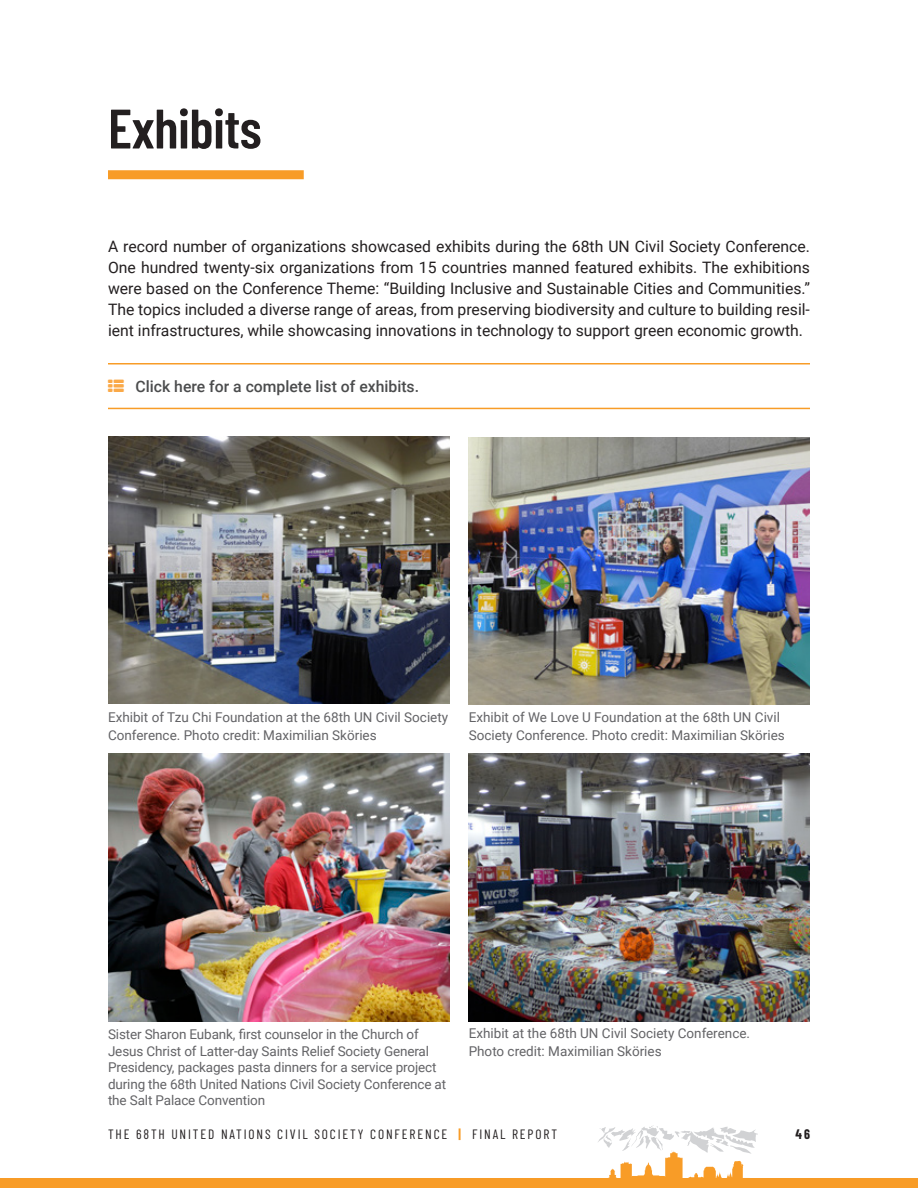
<style>
.page{position:relative;width:918px;height:1188px;background:#fff}
.page>*{position:absolute;margin:0;border:0;box-sizing:border-box;transform-origin:0 0}
.titles_rule{font:600 55.5px "Barlow Condensed";letter-spacing:-.01em;color:#231f20}
.text{font:15.75px/21px "Roboto";color:#231f20;text-align:justify}
.video_link{font:500 15.75px "Roboto";color:#4b4c4d}
.photo_captions{font:13.5px/16.5px "Roboto";letter-spacing:-.01em;color:#636366}
.t1{font:13.5px "Barlow Condensed";letter-spacing:.14em;color:#231f20}
.t2{font:700 13.5px "Barlow Condensed";color:#231f20}
.s1{font-weight:700;color:#f89c27}
</style>
<div class="page">
<div style="left:0;top:1178px;width:918px;height:10px;background:#f89c27"></div>
<svg style="left:598px;top:1125px;width:160px;height:53px"></svg>
<div style="left:108px;top:170px;width:196px;height:9px;background:#f89c27"></div>
<hr style="left:108px;top:363px;width:702px;height:1px;background:#f89c27">
<hr style="left:108px;top:408px;width:702px;height:1px;background:#f89c27">
<img style="left:108px;top:436px;width:341px;height:268px">
<img style="left:108px;top:754px;width:341px;height:267px">
<img style="left:469px;top:754px;width:341px;height:267px">
<img style="left:469px;top:437px;width:341px;height:268px">
<p class="titles_rule" style="left:108px;top:89px;width:155px">Exhibits</p>
<p class="text" style="left:108px;top:235px;width:704px">A record number of organizations showcased exhibits during the 68th UN Civil Society Conference.<br>One hundred twenty-six organizations from 15 countries manned featured exhibits. The exhibitions were based on the Conference Theme: “Building Inclusive and Sustainable Cities and Communities.” The topics included a diverse range of areas, from preserving biodiversity and culture to building resil&shy;ient infrastructures, while showcasing innovations in technology to support green economic growth.</p>
<p class="video_link" style="left:136px;top:375px;width:285px">Click here for a complete list of exhibits.</p>
<p class="photo_captions" style="left:108px;top:708px;width:342px;line-height:18px">Exhibit of Tzu Chi Foundation at the 68th UN Civil Society<br>Conference. Photo credit: Maximilian Sköries</p>
<p class="photo_captions" style="left:469px;top:708px;width:318px;line-height:18px">Exhibit of We Love U Foundation at the 68th UN Civil<br>Society Conference. Photo credit: Maximilian Sköries</p>
<p class="photo_captions" style="left:108px;top:1026px;width:340px">Sister Sharon Eubank, first counselor in the Church of Jesus Christ of Latter-day Saints Relief Society General Presidency, packages pasta dinners for a service project during the 68th United Nations Civil Society Conference at the Salt Palace Convention</p>
<p class="photo_captions" style="left:469px;top:1024px;width:283px;line-height:18px">Exhibit at the 68th UN Civil Society Conference.<br>Photo credit: Maximilian Sköries</p>
<p class="t1" style="left:108px;top:1124px;width:451px">THE 68TH UNITED NATIONS CIVIL SOCIETY CONFERENCE <span class="s1">|</span> FINAL REPORT</p>
<p class="t2" style="left:796px;top:1124px;width:16px">46</p>
</div>
